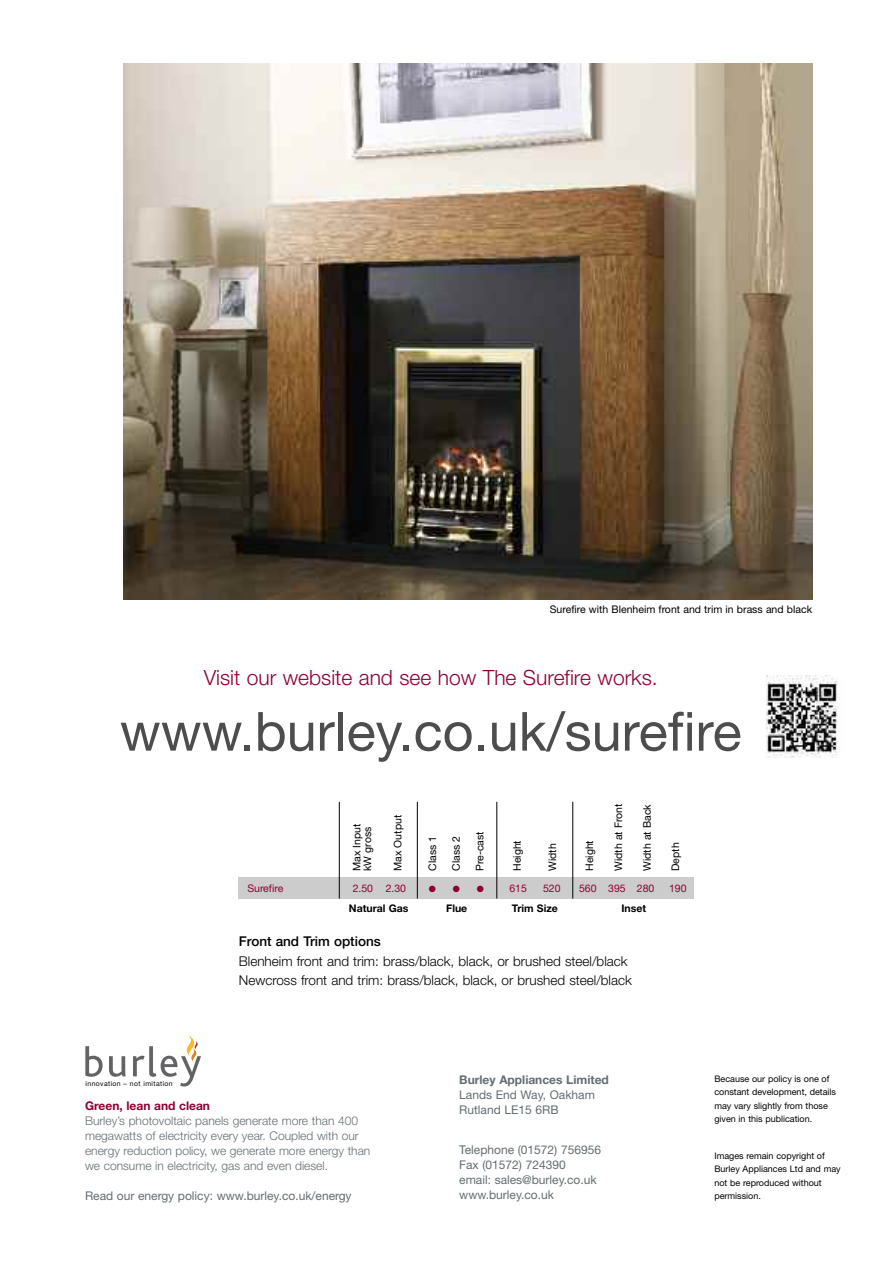
<style>
.page{position:relative;width:893px;height:1263px;background:#fff}
.page>*{position:absolute;margin:0;border:0;box-sizing:border-box;transform-origin:0 0}
.t1{font:54px "Helvetica Neue";color:#4d4d4d}
.t2{font:300 21px "Helvetica Neue";color:#8e0031}
.t3{font:300 13.5px/19.5px "Helvetica Neue";color:#000}
.t4{font:500 13.5px "Helvetica Neue";color:#000}
.t5{font:300 12px/15px "Helvetica Neue";color:#636d71}
.t6{font:12px/15px "Helvetica Neue";color:#636d71}
.t7{font:700 12px "Helvetica Neue";color:#636d71}
.t8{font:700 12px "Helvetica Neue";color:#8e0031}
.t9{font:10.5px/10.5px "Helvetica Neue";color:#000}
.t10{font:10.5px "Helvetica Neue";color:#8e0031}
.t11{font:700 10.5px "Helvetica Neue";color:#000}
.t12{font:9px/13.5px "Helvetica Neue";color:#000}
.t13{font:9px "Zapf Dingbats ITC";color:#8e0031}
.t14{font:6.9px "Helvetica Neue";letter-spacing:.055em;color:#000}
</style>
<div class="page">
<svg style="left:85px;top:1046px;width:18px;height:31px"></svg>
<svg style="left:109px;top:1056px;width:17px;height:21px"></svg>
<svg style="left:133px;top:1035px;width:68px;height:51px"></svg>
<img style="left:766px;top:675px;width:72px;height:82px">
<img style="left:124px;top:64px;width:688px;height:536px">
<div style="left:239px;top:877px;width:455px;height:22px;background:#ccc"></div>
<hr style="left:339px;top:802px;width:1px;height:96px;background:#000">
<hr style="left:417px;top:802px;width:1px;height:96px;background:#000">
<hr style="left:497px;top:802px;width:1px;height:96px;background:#000">
<hr style="left:572px;top:802px;width:1px;height:96px;background:#000">
<p class="t9" style="left:550px;top:604px;width:264px">Surefire with Blenheim front and trim in brass and black</p>
<h2 class="t2" style="left:204px;top:669px;width:455px">Visit our website and see how The Surefire works.</h2>
<h1 class="t1" style="left:120px;top:712px;width:623px">www.burley.co.uk/surefire</h1>
<p class="t9" style="left:353px;top:871px;width:49px;rotate:-90deg">Max Input kW gross</p>
<p class="t9" style="left:393px;top:871px;width:57px;rotate:-90deg">Max Output</p>
<p class="t9" style="left:428px;top:871px;width:37px;rotate:-90deg">Class 1</p>
<p class="t9" style="left:452px;top:871px;width:37px;rotate:-90deg">Class 2</p>
<p class="t9" style="left:476px;top:871px;width:41px;rotate:-90deg">Pre-cast</p>
<p class="t9" style="left:513px;top:871px;width:32px;rotate:-90deg">Height</p>
<p class="t9" style="left:548px;top:871px;width:29px;rotate:-90deg">Width</p>
<p class="t9" style="left:585px;top:871px;width:32px;rotate:-90deg">Height</p>
<p class="t9" style="left:614px;top:871px;width:69px;rotate:-90deg">Width at Front</p>
<p class="t9" style="left:643px;top:871px;width:68px;rotate:-90deg">Width at Back</p>
<p class="t9" style="left:671px;top:871px;width:30px;rotate:-90deg">Depth</p>
<p class="t10" style="left:247px;top:885px;width:37px">Surefire</p>
<p class="t10" style="left:353px;top:885px;width:55px">2.50 2.30</p>
<p class="t13" style="left:477px;top:885px;width:9px">●</p>
<p class="t10" style="left:509px;top:885px;width:19px">615</p>
<p class="t10" style="left:543px;top:885px;width:19px">520</p>
<p class="t10" style="left:579px;top:885px;width:77px">560 395 280</p>
<p class="t10" style="left:669px;top:885px;width:19px">190</p>
<p class="t11" style="left:349px;top:904px;width:61px">Natural Gas</p>
<p class="t11" style="left:446px;top:904px;width:23px">Flue</p>
<p class="t11" style="left:512px;top:904px;width:47px">Trim Size</p>
<p class="t11" style="left:621px;top:904px;width:26px">Inset</p>
<h3 class="t4" style="left:239px;top:937px;width:143px">Front and Trim options</h3>
<h3 class="t3" style="left:239px;top:953px;width:394px">Blenheim front and trim: brass/black, black, or brushed steel/black<br>Newcross front and trim: brass/black, black, or brushed steel/black</h3>
<p class="t12" style="left:714px;top:1073px;width:123px">Because our policy is one of constant development, details may vary slightly from those given in this publication.</p>
<h3 class="t7" style="left:459px;top:1075px;width:151px">Burley Appliances Limited</h3>
<h3 class="t6" style="left:459px;top:1088px;width:137px">Lands End Way, Oakham</h3>
<p class="t14" style="left:86px;top:1081px;width:89px">innovation – not imitation</p>
<h3 class="t8" style="left:85px;top:1101px;width:126px">Green, lean and clean</h3>
<h3 class="t6" style="left:459px;top:1103px;width:101px">Rutland LE15 6RB</h3>
<h3 class="t5" style="left:85px;top:1114px;width:287px">Burley’s photovoltaic panels generate more than 400 megawatts of electricity every year. Coupled with our energy reduction policy, we generate more energy than we consume in electricity, gas and even diesel.</h3>
<h3 class="t6" style="left:85px;top:1189px;width:268px">Read our energy policy: www.burley.co.uk/energy</h3>
<h3 class="t6" style="left:459px;top:1143px;width:143px">Telephone (01572) 756956<br>Fax (01572) 724390<br>email: sales@burley.co.uk www.burley.co.uk</h3>
<p class="t12" style="left:714px;top:1150px;width:128px">Images remain copyright of<br>Burley Appliances Ltd and may not be reproduced without permission.</p>
</div>
